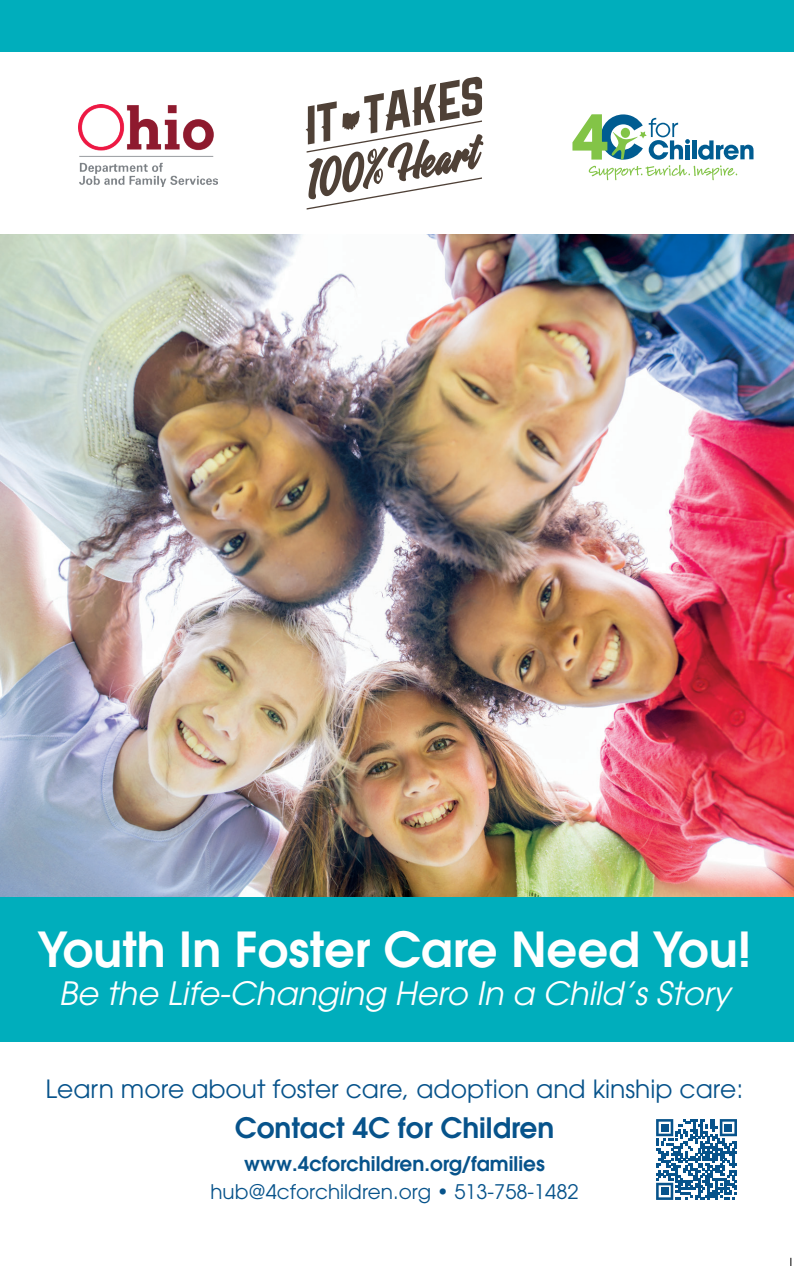
<style>
.page{position:relative;width:794px;height:1266px;background:#fff}
.page>*{position:absolute;margin:0;border:0;box-sizing:border-box;transform-origin:0 0}
.t1{font:600 48px "ITC Avant Garde Std";color:#fff}
.t2{font:italic 32px "ITC Avant Garde Std";color:#fff}
.t3{font:600 28px "ITC Avant Garde Std";color:#07538b}
.t4{font:25px "ITC Avant Garde Std";color:#07538b}
.t5{font:20px "ITC Avant Garde Std";color:#07538b}
.t6{font:600 20px "ITC Avant Garde Std";color:#07538b}
</style>
<div class="page">
<img style="left:0;top:234px;width:793px;height:663px">
<svg style="left:656px;top:1119px;width:80px;height:80px"></svg>
<div style="left:660px;top:1124px;width:8px;height:7px;background:#07538b"></div>
<div style="left:724px;top:1124px;width:7px;height:7px;background:#07538b"></div>
<div style="left:660px;top:1187px;width:8px;height:8px;background:#07538b"></div>
<div style="left:0;top:0;width:793px;height:51px;background:#00aebc"></div>
<div style="left:0;top:897px;width:793px;height:144px;background:#00aebc"></div>
<svg style="left:572px;top:114px;width:181px;height:66px"></svg>
<svg style="left:305px;top:77px;width:178px;height:133px"></svg>
<img style="left:79px;top:104px;width:139px;height:83px">
<h1 class="t1" style="left:38px;top:917px;width:714px">Youth In Foster Care Need You!</h1>
<p class="t2" style="left:59px;top:973px;width:673px">Be the Life-Changing Hero In a Child’s Story</p>
<p class="t4" style="left:46px;top:1073px;width:699px">Learn more about foster care, adoption and kinship care:</p>
<p class="t3" style="left:235px;top:1109px;width:321px">Contact 4C for Children</p>
<p class="t6" style="left:244px;top:1150px;width:302px">www.4cforchildren.org/families</p>
<p class="t5" style="left:210px;top:1179px;width:369px">hub@4cforchildren.org • 513-758-1482</p>
</div>
